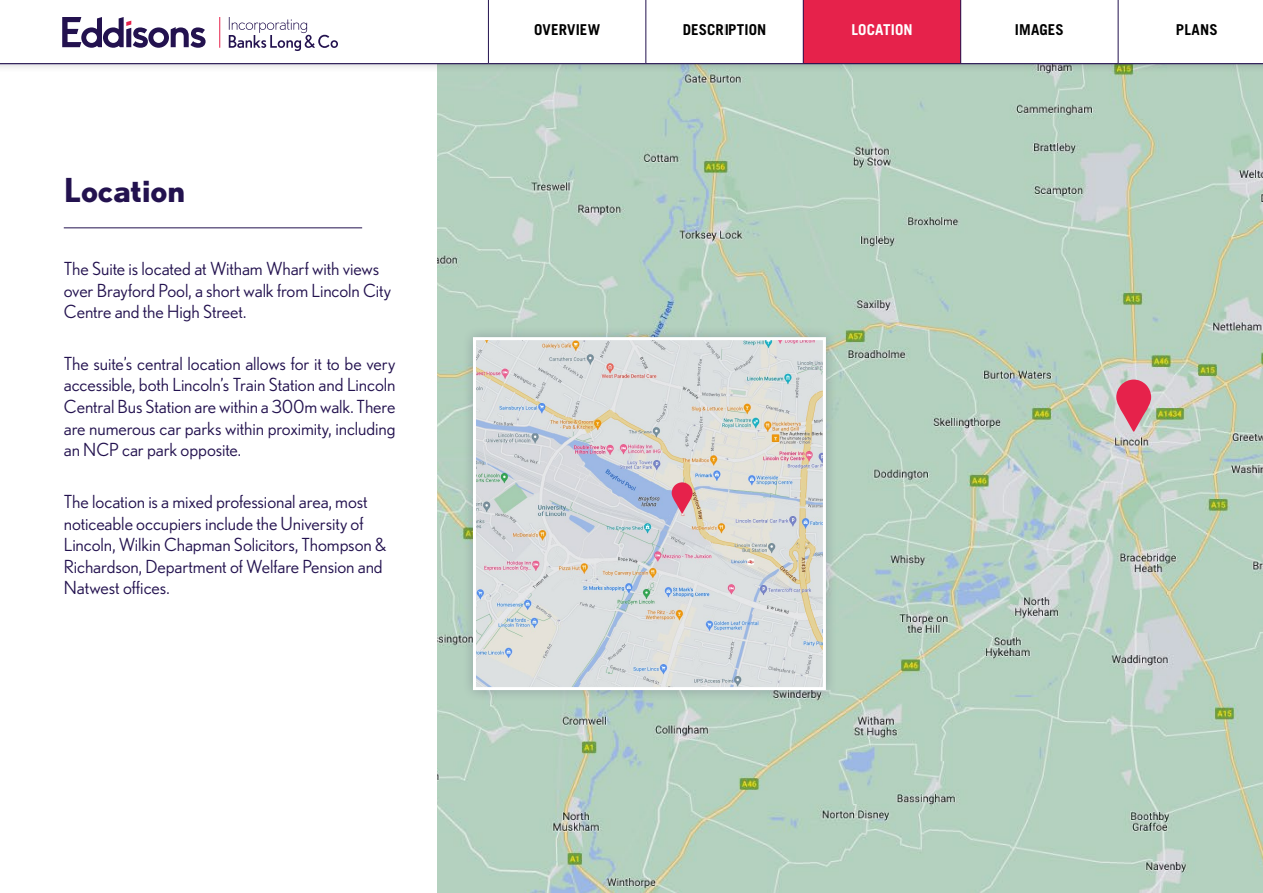
<style>
.page{position:relative;width:1263px;height:893px;background:#fff}
.page>*{position:absolute;margin:0;border:0;box-sizing:border-box;transform-origin:0 0}
.t1{font:700 33px "Nobel";color:#23124f}
.t2{font:18px/21.6px "Nobel";letter-spacing:-.005em;color:#23124f}
.t3{font:700 15px "Trade Gothic LT Pro";letter-spacing:.005em;color:#000}
.t4{font:700 15px "Trade Gothic LT Pro";color:#fff}
</style>
<div class="page">
<img style="left:437px;top:73px;width:826px;height:820px">
<div style="left:461px;top:326px;width:377px;height:375px;background:#23124f;opacity:.25"></div>
<img style="left:477px;top:341px;width:345px;height:345px">
<div style="left:473px;top:337px;width:353px;height:353px;border:3px solid #fff"></div>
<hr style="left:64px;top:227px;width:298px;height:1px;background:#23124f">
<svg style="left:1116px;top:380px;width:35px;height:52px;background:#dd627b"></svg>
<svg style="left:672px;top:482px;width:21px;height:32px"></svg>
<div style="left:0;top:0;width:1263px;height:73px;background:#000;opacity:.75"></div>
<svg style="left:0;top:0;width:1118px;height:63px"></svg>
<hr style="left:960px;top:0;width:1px;height:63px;background:#23124f">
<hr style="left:1118px;top:0;width:1px;height:63px;background:#23124f">
<hr style="left:0;top:63px;width:488px;height:1px;background:#23124f">
<hr style="left:961px;top:63px;width:157px;height:1px;background:#23124f">
<hr style="left:1118px;top:63px;width:145px;height:1px;background:#23124f">
<hr style="left:488px;top:63px;width:158px;height:1px;background:#23124f">
<div style="left:488px;top:0;width:118px;height:64px;background:#fff"></div>
<div style="left:607px;top:0;width:118px;height:64px;background:#fff"></div>
<svg style="left:725px;top:0;width:119px;height:64px"></svg>
<div style="left:844px;top:1px;width:118px;height:63px;background:#e6224b"></div>
<div style="left:962px;top:0;width:118px;height:64px;background:#fff"></div>
<div style="left:1119px;top:0;width:144px;height:64px;background:#fff"></div>
<svg style="left:62px;top:17px;width:144px;height:31px"></svg>
<hr style="left:219px;top:17px;width:1px;height:31px;background:#e6224b">
<svg style="left:229px;top:17px;width:109px;height:34px"></svg>
<h1 class="t1" style="left:64px;top:170px;width:123px">Location</h1>
<p class="t2" style="left:64px;top:257px;width:329px">The Suite is located at Witham Wharf with views over Brayford Pool, a short walk from Lincoln City<br>Centre and the High Street.</p>
<p class="t2" style="left:64px;top:352px;width:333px;text-align:justify">The suite’s central location allows for it to be very accessible, both Lincoln’s Train Station and Lincoln Central Bus Station are within a 300m walk. There are numerous car parks within proximity, including an NCP car park opposite.</p>
<p class="t2" style="left:64px;top:490px;width:324px">The location is a mixed professional area, most noticeable occupiers include the University of Lincoln, Wilkin Chapman Solicitors, Thompson &amp; Richardson, Department of Welfare Pension and Natwest offices.</p>
<p class="t3" style="left:534px;top:20px;width:68px">OVERVIEW</p>
<p class="t3" style="left:683px;top:20px;width:85px">DESCRIPTION</p>
<p class="t4" style="left:851px;top:20px;width:53px">LOCATION</p>
<p class="t3" style="left:1015px;top:20px;width:50px">IMAGES</p>
<p class="t3" style="left:1176px;top:20px;width:43px">PLANS</p>
</div>
